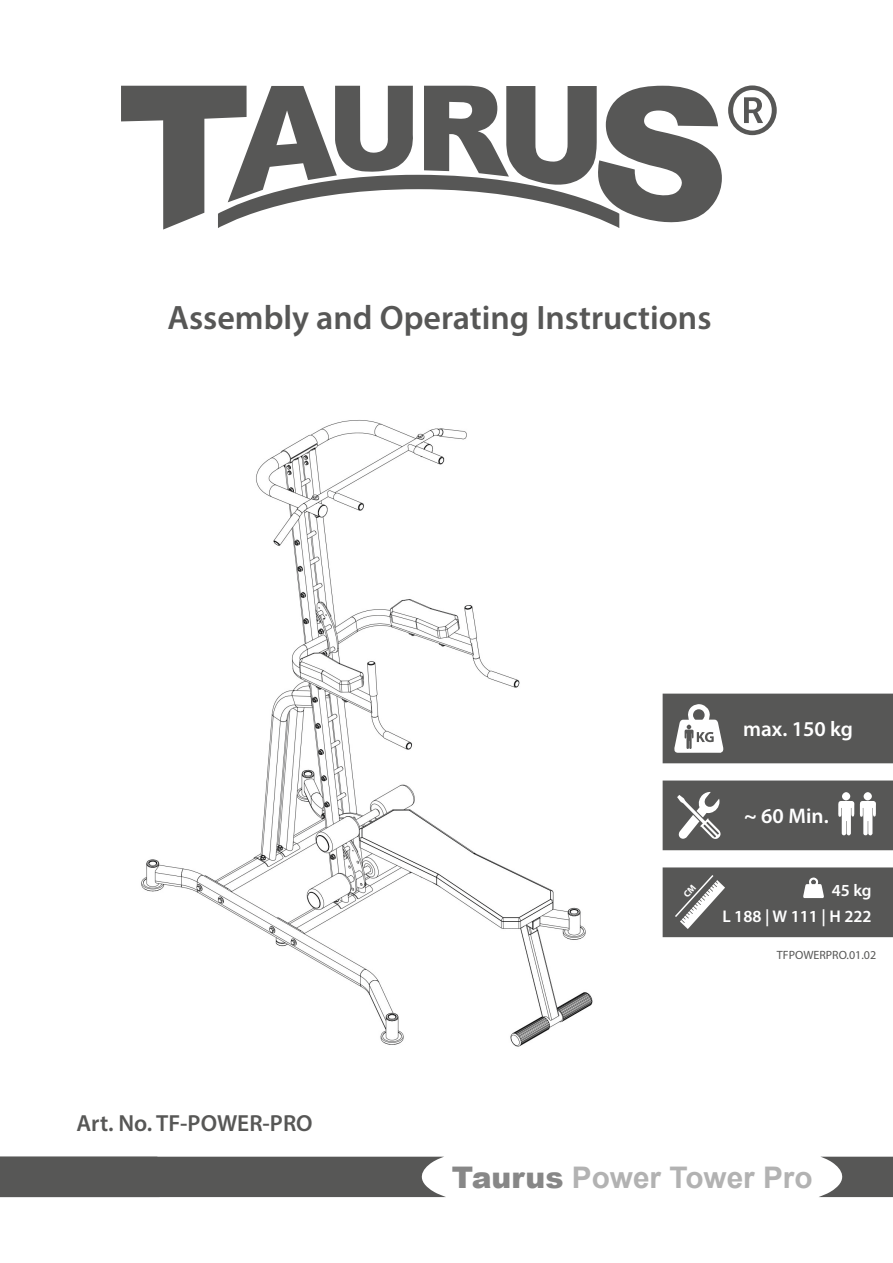
<style>
.page{position:relative;width:893px;height:1263px;background:#fff}
.page>*{position:absolute;margin:0;border:0;box-sizing:border-box;transform-origin:0 0}
.Einf__Abs{font:600 33.9px "Myriad Pro";color:#575756}
.Taurus_Footer_DB{font:700 29.7px "Arial";color:#b2b2b2}
.Einf__Abs-2{font:600 23.4px "Myriad Pro";color:#575756}
.Einf__Abs-3{font:600 21.15px "Myriad Pro";color:#fff}
.Einf__Abs-4{font:600 16.95px "Myriad Pro";color:#fff}
.t1{font:12px "Myriad Pro";color:#575756}
.s1{font-weight:900;color:#878787}
</style>
<div class="page">
<img style="left:141px;top:420px;width:452px;height:627px">
<svg style="left:121px;top:86px;width:601px;height:144px"></svg>
<svg style="left:728px;top:85px;width:49px;height:50px"></svg>
<svg style="left:819px;top:1157px;width:74px;height:40px"></svg>
<div style="left:0;top:1157px;width:446px;height:40px;background:#575756"></div>
<div style="left:663px;top:694px;width:230px;height:69px;background:#575756"></div>
<div style="left:663px;top:780px;width:230px;height:70px;background:#575756"></div>
<div style="left:663px;top:867px;width:230px;height:70px;background:#575756"></div>
<svg style="left:674px;top:704px;width:49px;height:49px"></svg>
<svg style="left:677px;top:792px;width:44px;height:47px"></svg>
<svg style="left:803px;top:877px;width:21px;height:21px"></svg>
<svg style="left:838px;top:792px;width:16px;height:43px"></svg>
<svg style="left:860px;top:792px;width:16px;height:43px"></svg>
<svg style="left:675px;top:875px;width:50px;height:54px"></svg>
<p class="Einf__Abs" style="left:168px;top:296px;width:545px">Assembly and Operating Instructions</p>
<p class="Einf__Abs-2" style="left:77px;top:1108px;width:238px">Art. No. TF-POWER-PRO</p>
<p class="Einf__Abs-3" style="left:743px;top:716px;width:111px">max. 150 kg</p>
<p class="Einf__Abs-3" style="left:744px;top:803px;width:86px">~ 60 Min.</p>
<p class="Einf__Abs-4" style="left:832px;top:880px;width:41px">45 kg</p>
<p class="Einf__Abs-4" style="left:722px;top:906px;width:151px">L 188 | W 111 | H 222</p>
<p class="t1" style="left:777px;top:948px;width:101px">TFPOWERPRO.01.02</p>
<p class="Taurus_Footer_DB" style="left:452px;top:1156px;width:362px"><span class="s1">Taurus</span> Power Tower Pro</p>
</div>
